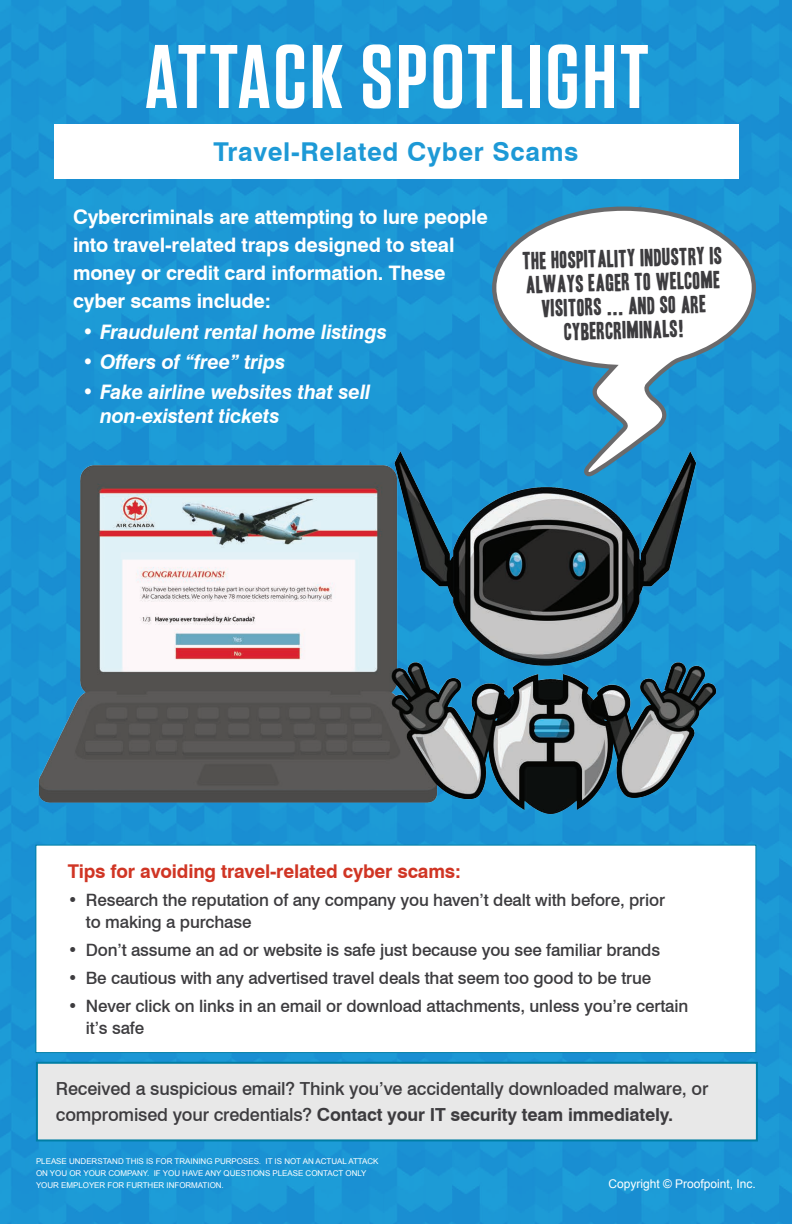
<style>
.page{position:relative;width:792px;height:1224px;background:#fff}
.page>*{position:absolute;margin:0;border:0;box-sizing:border-box;transform-origin:0 0}
.t1{font:600 90px "Tungsten";letter-spacing:.035em;color:#fff}
.t2{font:700 26px "Swiss 721 BT";letter-spacing:.025em;color:#1d99d6}
.t3{font:21px/24px "Headline One HPLHS";color:#3d3c3f;text-align:center}
.t4{font:700 20px/28px "Swiss 721 BT";letter-spacing:-.01em;color:#fff}
.t5{font:italic 700 20px/24px "Swiss 721 BT";letter-spacing:-.01em;color:#fff}
.t6{font:700 19px "Swiss 721 BT";letter-spacing:-.01em;color:#d03524}
.t7{font:500 18px/26px "Swiss 721 BT";letter-spacing:-.01em;color:#3d3c3f}
.t8{font:500 17px/22px "Swiss 721 BT";letter-spacing:-.01em;color:#3d3c3f}
.t9{font:12px "Arial";color:#fff}
.t10{font:8px/12px "Arial";letter-spacing:-.005em;color:#fff}
.s1{font-weight:700}
</style>
<div class="page">
<img style="left:0;top:0;width:792px;height:1224px">
<img style="left:36px;top:383px;width:682px;height:462px">
<svg style="left:490px;top:204px;width:268px;height:279px"></svg>
<div style="left:37px;top:1063px;width:720px;height:77px;background:#e8e8e8"></div>
<div style="left:36px;top:1062px;width:722px;height:79px;border:2px solid #007ea5"></div>
<div style="left:36px;top:845px;width:720px;height:208px;background:#fff"></div>
<div style="left:35px;top:845px;width:721px;height:208px;border:1px solid #007ea5"></div>
<div style="left:54px;top:124px;width:684px;height:55px;background:#fff"></div>
<p class="t1" style="left:145px;top:29px;width:505px">ATTACK SPOTLIGHT</p>
<p class="t2" style="left:214px;top:136px;width:366px">Travel-Related Cyber Scams</p>
<p class="t4" style="left:73px;top:203px;width:416px">Cybercriminals are attempting to lure people into travel-related traps designed to steal money or credit card information. These cyber scams include:</p>
<p class="t5" style="left:82px;top:320px;width:306px">• Fraudulent rental home listings</p>
<p class="t5" style="left:82px;top:350px;width:205px">• Offers of “free” trips</p>
<p class="t5" style="left:100px;top:380px;width:272px;text-indent:-18px">• Fake airline websites that sell non-existent tickets</p>
<p class="t3" style="left:523px;top:248px;width:201px;rotate:-1deg">The hospitality industry is always eager to welcome visitors ... and so are cybercriminals!</p>
<p class="t6" style="left:68px;top:860px;width:395px">Tips for avoiding travel-related cyber scams:</p>
<p class="t8" style="left:86px;top:889px;width:581px;text-indent:-18px">• Research the reputation of any company you haven’t dealt with before, prior to making a purchase</p>
<p class="t8" style="left:68px;top:939px;width:594px">• Don’t assume an ad or website is safe just because you see familiar brands</p>
<p class="t8" style="left:68px;top:967px;width:585px">• Be cautious with any advertised travel deals that seem too good to be true</p>
<p class="t8" style="left:86px;top:995px;width:604px;text-indent:-18px">• Never click on links in an email or download attachments, unless you’re certain it’s safe</p>
<p class="t7" style="left:56px;top:1076px;width:654px">Received a suspicious email? Think you’ve accidentally downloaded malware, or compromised your credentials? <span class="s1">Contact your IT security team immediately.</span></p>
<p class="t10" style="left:36px;top:1155px;width:344px">PLEASE UNDERSTAND THIS IS FOR TRAINING PURPOSES. IT IS NOT AN ACTUAL ATTACK<br>ON YOU OR YOUR COMPANY. IF YOU HAVE ANY QUESTIONS PLEASE CONTACT ONLY<br>YOUR EMPLOYER FOR FURTHER INFORMATION.</p>
<p class="t9" style="left:608px;top:1176px;width:149px">Copyright © Proofpoint, Inc.</p>
</div>
